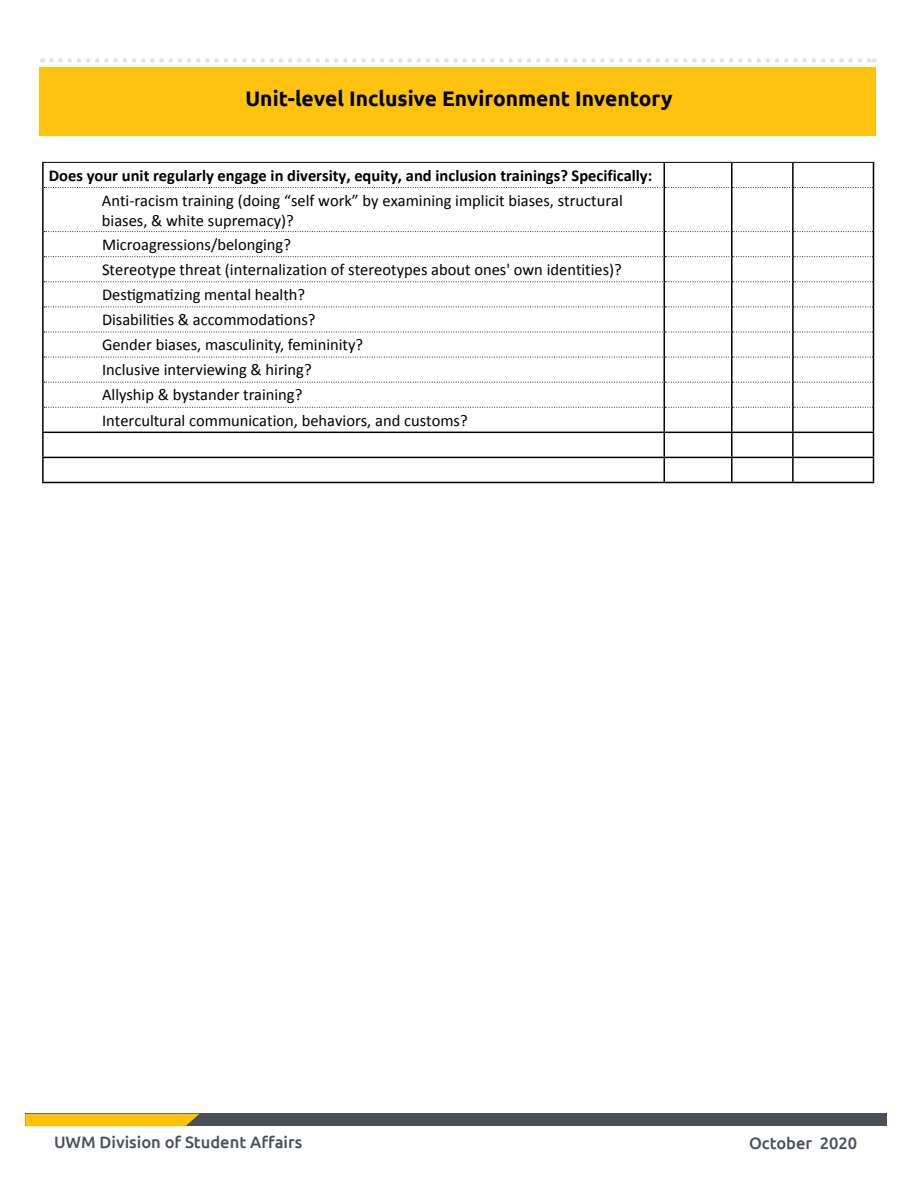
<style>
.page{position:relative;width:918px;height:1188px;background:#fff}
.page>*{position:absolute;margin:0;border:0;box-sizing:border-box;transform-origin:0 0}
.t1{font:700 21px "Ubuntu";color:#000}
.t2{font:16.5px/25px "Calibri";color:#000}
.t3{font:700 16.5px "Calibri";color:#000}
.t4{font:500 16.5px "Ubuntu";color:#484f58}
</style>
<div class="page">
<div style="left:40px;top:67px;width:836px;height:68px;background:#ffc20e"></div>
<svg style="left:51px;top:58px;width:824px;height:5px"></svg>
<div style="left:25px;top:1114px;width:862px;height:12px;background:#4a5058"></div>
<div style="left:25px;top:1114px;width:174px;height:12px;background:#ffc20e"></div>
<hr style="left:42px;top:163px;width:2px;height:24px;background:#000">
<hr style="left:42px;top:187px;width:2px;height:45px;background:#000">
<hr style="left:663px;top:188px;width:2px;height:43px;background:#000">
<hr style="left:731px;top:188px;width:1px;height:43px;background:#000">
<hr style="left:792px;top:188px;width:2px;height:43px;background:#000">
<hr style="left:873px;top:187px;width:1px;height:45px;background:#000">
<hr style="left:42px;top:232px;width:2px;height:25px;background:#000">
<hr style="left:42px;top:257px;width:2px;height:25px;background:#000">
<hr style="left:42px;top:282px;width:2px;height:25px;background:#000">
<hr style="left:42px;top:307px;width:2px;height:25px;background:#000">
<hr style="left:42px;top:332px;width:2px;height:25px;background:#000">
<hr style="left:42px;top:357px;width:2px;height:25px;background:#000">
<hr style="left:42px;top:382px;width:2px;height:25px;background:#000">
<hr style="left:42px;top:407px;width:2px;height:25px;background:#000">
<hr style="left:42px;top:432px;width:622px;height:1px;background:#000">
<hr style="left:42px;top:433px;width:2px;height:24px;background:#000">
<hr style="left:42px;top:457px;width:622px;height:1px;background:#000">
<hr style="left:42px;top:458px;width:2px;height:24px;background:#000">
<hr style="left:42px;top:482px;width:622px;height:1px;background:#000">
<hr style="left:664px;top:482px;width:68px;height:1px;background:#000">
<hr style="left:732px;top:482px;width:61px;height:1px;background:#000">
<hr style="left:793px;top:482px;width:81px;height:1px;background:#000">
<hr style="left:42px;top:162px;width:622px;height:1px;background:#000">
<hr style="left:664px;top:162px;width:68px;height:1px;background:#000">
<hr style="left:732px;top:162px;width:61px;height:1px;background:#000">
<hr style="left:793px;top:162px;width:81px;height:1px;background:#000">
<svg style="left:44px;top:163px;width:830px;height:25px"></svg>
<svg style="left:44px;top:231px;width:830px;height:251px"></svg>
<p class="t1" style="left:245px;top:85px;width:429px">Unit-level Inclusive Environment Inventory</p>
<p class="t3" style="left:49px;top:165px;width:605px">Does your unit regularly engage in diversity, equity, and inclusion trainings? Specifically:</p>
<p class="t2" style="left:102px;top:191px;width:522px;line-height:19.8px">Anti-racism training (doing “self work” by examining implicit biases, structural biases, &amp; white supremacy)?</p>
<p class="t2" style="left:102px;top:232px;width:521px">Microagressions/belonging?<br>Stereotype threat (internalization of stereotypes about ones' own identities)?<br>Destigmatizing mental health?<br>Disabilities &amp; accommodations?<br>Gender biases, masculinity, femininity?<br>Inclusive interviewing &amp; hiring?<br>Allyship &amp; bystander training?<br>Intercultural communication, behaviors, and customs?</p>
<p class="t4" style="left:54px;top:1132px;width:250px">UWM Division of Student Affairs</p>
<p class="t4" style="left:749px;top:1132px;width:110px">October 2020</p>
</div>
